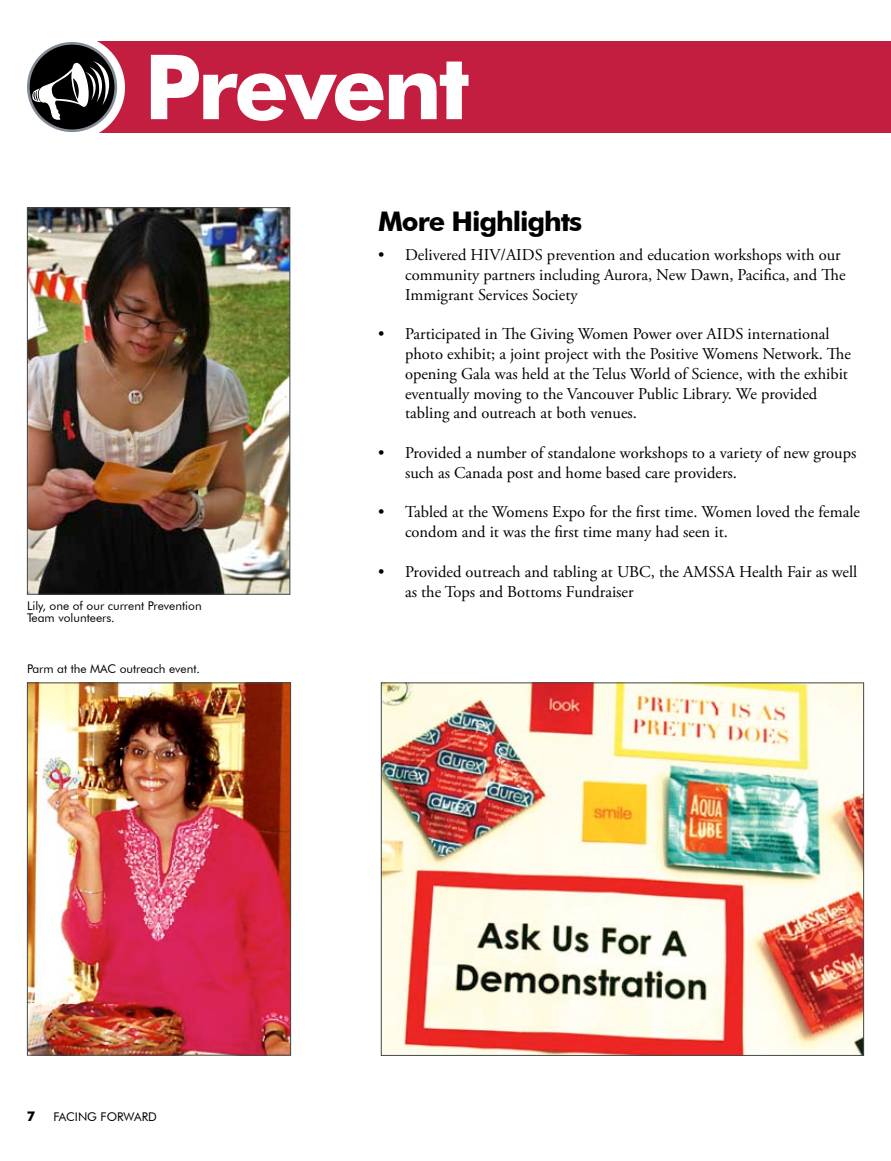
<style>
.page{position:relative;width:891px;height:1161px;background:#fff}
.page>*{position:absolute;margin:0;border:0;box-sizing:border-box;transform-origin:0 0}
.t1{font:700 90px "Futura BT";letter-spacing:-.04em;color:#fff}
.t2{font:700 27px "Futura BT";letter-spacing:-.04em;color:#000}
.t3{font:16.5px/19.8px "Adobe Garamond Pro";color:#000}
.t4{font:700 13.5px "Futura BT";color:#000}
.t5{font:12px/12px "Futura BT";color:#000}
</style>
<div class="page">
<img style="left:29px;top:684px;width:260px;height:370px">
<div style="left:27px;top:682px;width:264px;height:374px;border:1px solid #42494e"></div>
<img style="left:29px;top:209px;width:259px;height:384px">
<div style="left:27px;top:207px;width:263px;height:388px;border:1px solid #42494e"></div>
<img style="left:383px;top:684px;width:479px;height:370px">
<div style="left:68px;top:41px;width:823px;height:92px;background:#c31e40"></div>
<div style="left:20px;top:35px;width:105px;height:105px;background:#fff;border-radius:50%"></div>
<svg style="left:28px;top:43px;width:88px;height:88px"></svg>
<div style="left:27px;top:42px;width:90px;height:90px;border:3px solid #848d97;border-radius:50%"></div>
<div style="left:32px;top:60px;width:77px;height:60px;background:#000"></div>
<h1 class="t1" style="left:144px;top:32px;width:328px">Prevent</h1>
<p class="t5" style="left:27px;top:599px;width:176px">Lily, one of our current Prevention<br>Team volunteers.</p>
<p class="t5" style="left:27px;top:663px;width:175px">Parm at the MAC outreach event.</p>
<p class="t4" style="left:27px;top:1108px;width:10px">7</p>
<p class="t5" style="left:53px;top:1110px;width:105px">FACING FORWARD</p>
<h2 class="t2" style="left:378px;top:205px;width:206px">More Highlights</h2>
<p class="t3" style="left:405px;top:245px;width:442px;text-indent:-27px">• Delivered HIV/AIDS prevention and education workshops with our community partners including Aurora, New Dawn, Pacifica, and The<br>Immigrant Services Society</p>
<p class="t3" style="left:405px;top:325px;width:448px;text-indent:-27px">• Participated in The Giving Women Power over AIDS international photo exhibit; a joint project with the Positive Womens Network. The opening Gala was held at the Telus World of Science, with the exhibit eventually moving to the Vancouver Public Library. We provided tabling and outreach at both venues.</p>
<p class="t3" style="left:405px;top:443px;width:453px;text-indent:-27px">• Provided a number of standalone workshops to a variety of new groups such as Canada post and home based care providers.</p>
<p class="t3" style="left:405px;top:503px;width:457px;text-indent:-27px">• Tabled at the Womens Expo for the first time. Women loved the female condom and it was the first time many had seen it.</p>
<p class="t3" style="left:405px;top:562px;width:454px;text-indent:-27px">• Provided outreach and tabling at UBC, the AMSSA Health Fair as well as the Tops and Bottoms Fundraiser</p>
</div>
